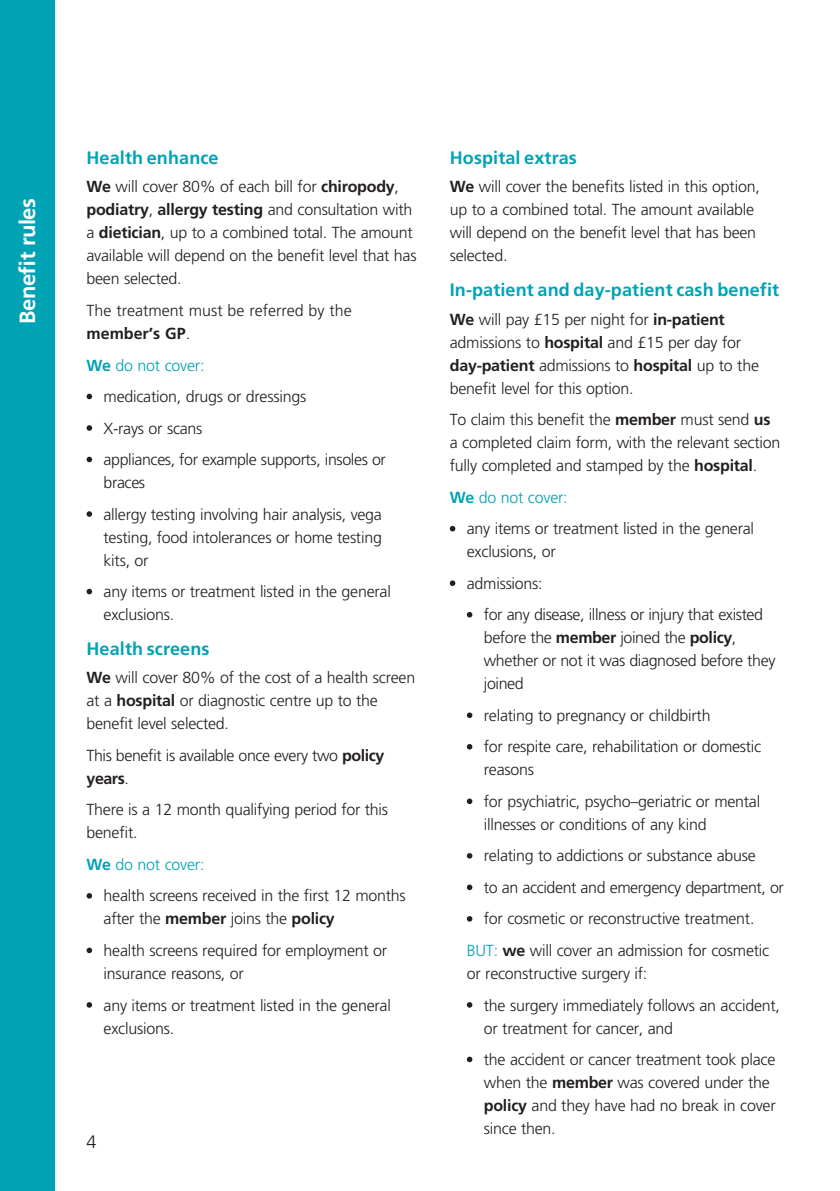
<style>
.page{position:relative;width:840px;height:1191px;background:#fff}
.page>*{position:absolute;margin:0;border:0;box-sizing:border-box;transform-origin:0 0}
.t1{font:700 22px "Frutiger LT Std";letter-spacing:-.025em;color:#fff}
.t2{font:700 18px "Frutiger LT Std";letter-spacing:.005em;color:#00a3b4}
.t3{font:300 18px "Frutiger LT Std";color:#231f20}
.t4{font:300 16px/23px "Frutiger LT Std";letter-spacing:-.015em;color:#231f20}
.s1{font-weight:700}
.s2{font-weight:700;color:#00a3b4}
.s3{color:#00a3b4}
</style>
<div class="page">
<div style="left:0;top:0;width:55px;height:1191px;background:#00a3b4"></div>
<svg style="left:86px;top:394px;width:6px;height:5px"></svg>
<svg style="left:86px;top:425px;width:6px;height:6px"></svg>
<svg style="left:86px;top:457px;width:6px;height:5px"></svg>
<svg style="left:86px;top:511px;width:6px;height:6px"></svg>
<svg style="left:86px;top:589px;width:6px;height:5px"></svg>
<svg style="left:86px;top:893px;width:6px;height:5px"></svg>
<svg style="left:86px;top:947px;width:6px;height:6px"></svg>
<svg style="left:86px;top:1002px;width:6px;height:5px"></svg>
<svg style="left:449px;top:526px;width:6px;height:5px"></svg>
<svg style="left:449px;top:580px;width:6px;height:6px"></svg>
<svg style="left:466px;top:612px;width:6px;height:5px"></svg>
<svg style="left:466px;top:712px;width:6px;height:6px"></svg>
<svg style="left:466px;top:744px;width:6px;height:5px"></svg>
<svg style="left:466px;top:798px;width:6px;height:6px"></svg>
<svg style="left:466px;top:853px;width:6px;height:5px"></svg>
<svg style="left:466px;top:884px;width:6px;height:6px"></svg>
<svg style="left:466px;top:916px;width:6px;height:5px"></svg>
<svg style="left:466px;top:1002px;width:6px;height:5px"></svg>
<svg style="left:466px;top:1056px;width:6px;height:6px"></svg>
<h1 class="t1" style="left:15px;top:324px;width:127px;rotate:-90deg">Benefit rules</h1>
<p class="t2" style="left:86px;top:147px;width:133px">Health enhance</p>
<p class="t4" style="left:86px;top:176px;width:331px"><span class="s1">We</span> will cover 80% of each bill for <span class="s1">chiropody</span>, <span class="s1">podiatry</span>, <span class="s1">allergy testing</span> and consultation with a <span class="s1">dietician</span>, up to a combined total. The amount available will depend on the benefit level that has been selected.</p>
<p class="t4" style="left:86px;top:299px;width:266px">The treatment must be referred by the <span class="s1">member’s GP</span>.</p>
<p class="t4" style="left:103px;top:349px;width:283px;line-height:31.6px;text-indent:-17px"><span class="s2">We</span> <span class="s3">do not cover:<br></span>medication, drugs or dressings<br>X-rays or scans<br>appliances, for example supports, insoles or</p>
<p class="t4" style="left:103px;top:467px;width:280px;line-height:31.6px">braces<br>allergy testing involving hair analysis, vega</p>
<p class="t4" style="left:103px;top:526px;width:280px">testing, food intolerances or home testing kits, or</p>
<p class="t4" style="left:103px;top:580px;width:289px">any items or treatment listed in the general exclusions.</p>
<p class="t2" style="left:86px;top:638px;width:124px">Health screens</p>
<p class="t4" style="left:86px;top:666px;width:330px"><span class="s1">We</span> will cover 80% of the cost of a health screen at a <span class="s1">hospital</span> or diagnostic centre up to the benefit level selected.</p>
<p class="t4" style="left:86px;top:744px;width:299px">This benefit is available once every two <span class="s1">policy years</span>.</p>
<p class="t4" style="left:86px;top:798px;width:303px">There is a 12 month qualifying period for this benefit.</p>
<p class="t4" style="left:103px;top:848px;width:303px;line-height:31.6px;text-indent:-17px"><span class="s2">We</span> <span class="s3">do not cover:<br></span>health screens received in the first 12 months</p>
<p class="t4" style="left:103px;top:903px;width:285px;line-height:31.6px">after the <span class="s1">member</span> joins the <span class="s1">policy<br></span>health screens required for employment or</p>
<p class="t4" style="left:103px;top:958px;width:289px;line-height:31.6px">insurance reasons, or<br>any items or treatment listed in the general</p>
<p class="t4" style="left:103px;top:1016px;width:72px">exclusions.</p>
<p class="t3" style="left:86px;top:1131px;width:12px">4</p>
<p class="t2" style="left:449px;top:147px;width:128px">Hospital extras</p>
<p class="t4" style="left:449px;top:176px;width:311px"><span class="s1">We</span> will cover the benefits listed in this option, up to a combined total. The amount available will depend on the benefit level that has been selected.</p>
<p class="t2" style="left:449px;top:279px;width:330px">In-patient and day-patient cash benefit</p>
<p class="t4" style="left:449px;top:308px;width:310px"><span class="s1">We</span> will pay £15 per night for <span class="s1">in-patient </span>admissions to <span class="s1">hospital</span> and £15 per day for <span class="s1">day-patient</span> admissions to <span class="s1">hospital</span> up to the benefit level for this option.</p>
<p class="t4" style="left:449px;top:408px;width:332px">To claim this benefit the <span class="s1">member</span> must send <span class="s1">us </span>a completed claim form, with the relevant section fully completed and stamped by the <span class="s1">hospital</span>.</p>
<p class="t4" style="left:466px;top:481px;width:289px;line-height:31.6px;text-indent:-17px"><span class="s2">We</span> <span class="s3">do not cover:<br></span>any items or treatment listed in the general</p>
<p class="t4" style="left:466px;top:540px;width:90px">exclusions, or</p>
<p class="t4" style="left:466px;top:572px;width:77px">admissions:</p>
<p class="t4" style="left:483px;top:603px;width:280px">for any disease, illness or injury that existed</p>
<p class="t4" style="left:483px;top:626px;width:293px">before the <span class="s1">member</span> joined the <span class="s1">policy</span>, whether or not it was diagnosed before they joined</p>
<p class="t4" style="left:483px;top:700px;width:279px;line-height:31.6px">relating to pregnancy or childbirth<br>for respite care, rehabilitation or domestic</p>
<p class="t4" style="left:483px;top:754px;width:278px;line-height:31.6px">reasons<br>for psychiatric, psycho–geriatric or mental</p>
<p class="t4" style="left:483px;top:813px;width:224px">illnesses or conditions of any kind</p>
<p class="t4" style="left:483px;top:844px;width:273px">relating to addictions or substance abuse</p>
<p class="t4" style="left:483px;top:876px;width:301px">to an accident and emergency department, or</p>
<p class="t4" style="left:483px;top:907px;width:272px">for cosmetic or reconstructive treatment.</p>
<p class="t4" style="left:466px;top:939px;width:304px"><span class="s3">BUT:</span> <span class="s1">we</span> will cover an admission for cosmetic</p>
<p class="t4" style="left:483px;top:958px;width:297px;line-height:31.6px;text-indent:-17px">or reconstructive surgery if:<br>the surgery immediately follows an accident,</p>
<p class="t4" style="left:483px;top:1012px;width:293px;line-height:31.6px">or treatment for cancer, and<br>the accident or cancer treatment took place</p>
<p class="t4" style="left:483px;top:1071px;width:293px">when the <span class="s1">member</span> was covered under the <span class="s1">policy</span> and they have had no break in cover since then.</p>
</div>
